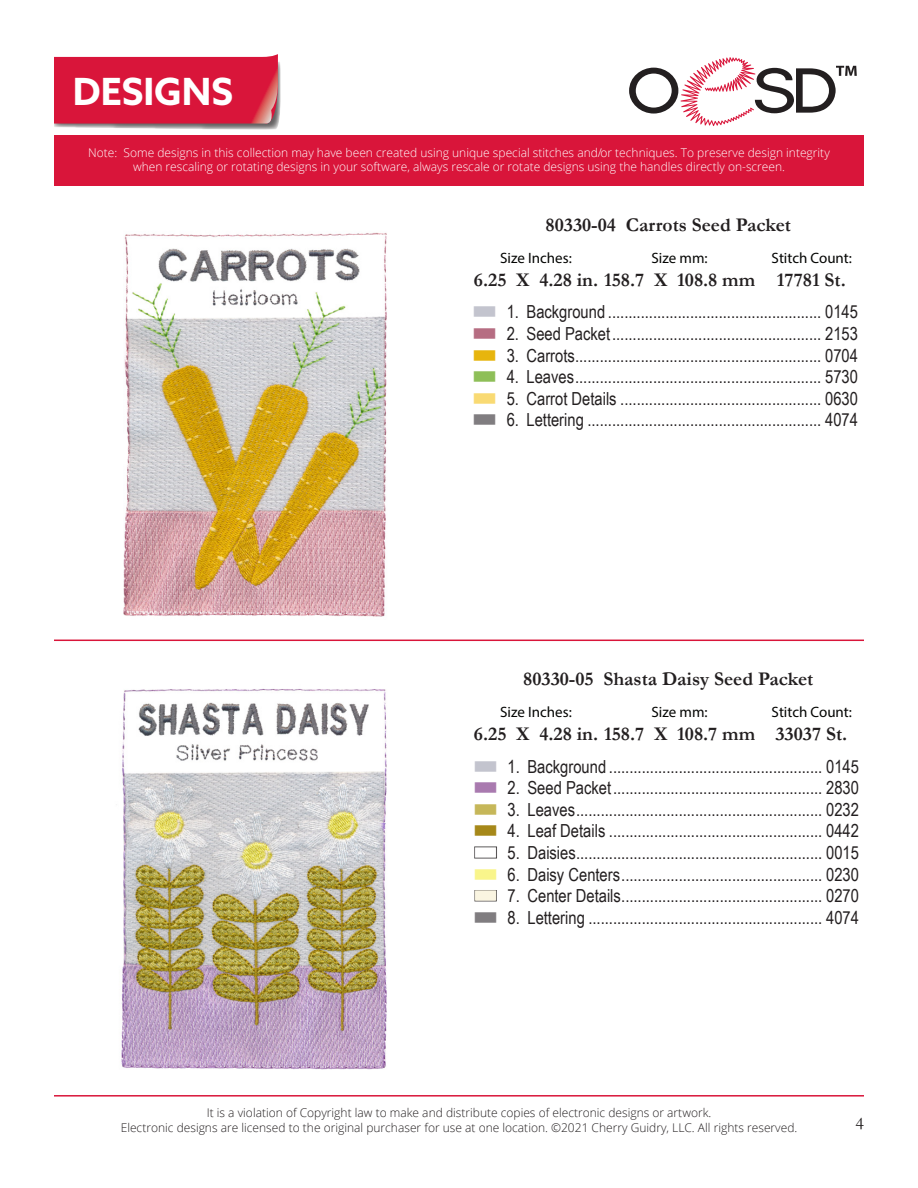
<style>
.page{position:relative;width:918px;height:1188px;background:#fff}
.page>*{position:absolute;margin:0;border:0;box-sizing:border-box;transform-origin:0 0}
.t1{font:700 37.5px "Azo Sans";color:#fff}
.t2{font:700 19.5px "Garamond";color:#231f20}
.t3{font:18px "Arial Narrow";color:#231f20}
.t4{font:18px "Garamond";color:#231f20}
.t5{font:15px "Myriad Pro";color:#040503}
.t6{font:300 12px/14.4px "Open Sans";color:#fff;text-align:center}
.t7{font:300 12px "Open Sans";color:#231f20}
.s1{color:#c3c4ce}
.s2{color:#b66d82}
.s3{color:#e7b50d}
.s4{color:#8ebf58}
.s5{color:#f9da73}
.s6{color:#807d80}
.s7{color:#a97aaf}
.s8{color:#c6b759}
.s9{color:#a68819}
.s10{color:#f9f58b}
</style>
<div class="page">
<svg style="left:629px;top:57px;width:228px;height:69px"></svg>
<div style="left:54px;top:135px;width:810px;height:51px;background:#d9153a"></div>
<hr style="left:54px;top:640px;width:810px;height:1px;background:#d9153a">
<hr style="left:54px;top:1095px;width:810px;height:2px;background:#d9153a">
<svg style="left:54px;top:54px;width:227px;height:76px;background:#d6304f"></svg>
<img style="left:121px;top:689px;width:266px;height:381px">
<img style="left:123px;top:232px;width:264px;height:385px">
<p class="t1" style="left:73px;top:67px;width:162px">DESIGNS</p>
<p class="t6" style="left:88px;top:145px;width:743px">Note: Some designs in this collection may have been created using unique special stitches and/or techniques. To preserve design integrity when rescaling or rotating designs in your software, always rescale or rotate designs using the handles directly on-screen.</p>
<p class="t2" style="left:546px;top:212px;width:247px">80330-04 Carrots Seed Packet</p>
<p class="t5" style="left:500px;top:248px;width:73px">Size Inches:</p>
<p class="t5" style="left:652px;top:248px;width:58px">Size mm:</p>
<p class="t5" style="left:772px;top:248px;width:82px">Stitch Count:</p>
<p class="t2" style="left:474px;top:266px;width:283px">6.25 X 4.28 in. 158.7 X 108.8 mm</p>
<p class="t2" style="left:777px;top:266px;width:70px">17781 St.</p>
<p class="t3" style="left:472px;top:299px;width:387px"><span class="s1">■</span> 1. Background .................................................... 0145</p>
<p class="t3" style="left:472px;top:320px;width:387px"><span class="s2">■</span> 2. Seed Packet................................................... 2153</p>
<p class="t3" style="left:472px;top:342px;width:387px"><span class="s3">■</span> 3. Carrots............................................................ 0704</p>
<p class="t3" style="left:472px;top:364px;width:387px"><span class="s4">■</span> 4. Leaves............................................................ 5730</p>
<p class="t3" style="left:472px;top:385px;width:387px"><span class="s5">■</span> 5. Carrot Details ................................................. 0630</p>
<p class="t3" style="left:472px;top:407px;width:387px"><span class="s6">■</span> 6. Lettering ......................................................... 4074</p>
<p class="t2" style="left:523px;top:666px;width:292px">80330-05 Shasta Daisy Seed Packet</p>
<p class="t2" style="left:775px;top:721px;width:73px">33037 St.</p>
<p class="t3" style="left:473px;top:753px;width:387px"><span class="s1">■</span> 1. Background .................................................... 0145</p>
<p class="t3" style="left:473px;top:775px;width:387px"><span class="s7">■</span> 2. Seed Packet................................................... 2830</p>
<p class="t3" style="left:473px;top:796px;width:387px"><span class="s8">■</span> 3. Leaves............................................................ 0232</p>
<p class="t3" style="left:473px;top:818px;width:387px"><span class="s9">■</span> 4. Leaf Details .................................................... 0442</p>
<p class="t3" style="left:473px;top:839px;width:387px">■ 5. Daisies............................................................ 0015</p>
<p class="t3" style="left:473px;top:861px;width:387px"><span class="s10">■</span> 6. Daisy Centers................................................. 0230</p>
<p class="t3" style="left:473px;top:883px;width:387px">■ 7. Center Details................................................. 0270</p>
<p class="t3" style="left:473px;top:904px;width:387px"><span class="s6">■</span> 8. Lettering ......................................................... 4074</p>
<p class="t5" style="left:500px;top:703px;width:73px">Size Inches:</p>
<p class="t5" style="left:652px;top:703px;width:58px">Size mm:</p>
<p class="t5" style="left:772px;top:703px;width:82px">Stitch Count:</p>
<p class="t2" style="left:474px;top:721px;width:283px">6.25 X 4.28 in. 158.7 X 108.7 mm</p>
<p class="t7" style="left:207px;top:1105px;width:506px">It is a violation of Copyright law to make and distribute copies of electronic designs or artwork.</p>
<p class="t7" style="left:121px;top:1119px;width:678px">Electronic designs are licensed to the original purchaser for use at one location. ©2021 Cherry Guidry, LLC. All rights reserved.</p>
<p class="t4" style="left:856px;top:1111px;width:10px">4</p>
</div>
